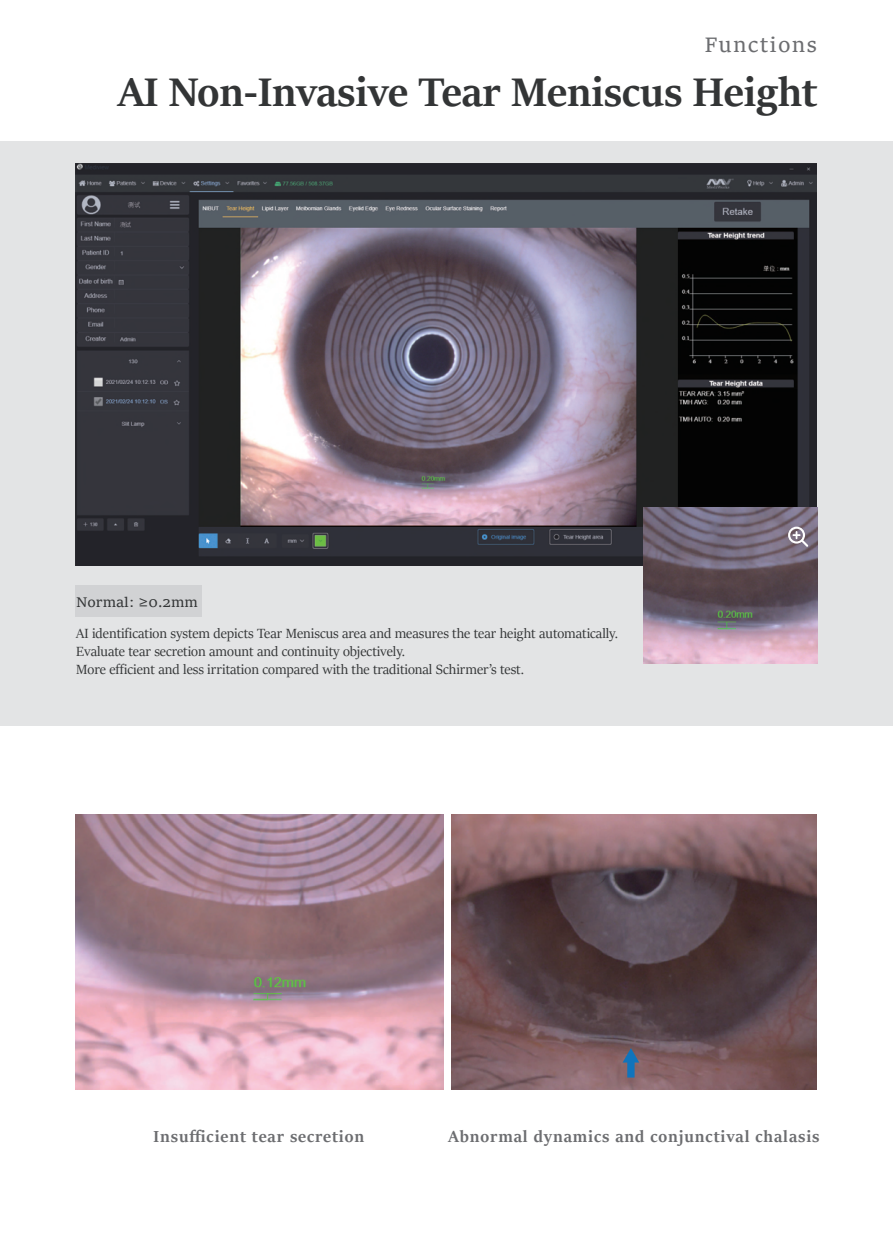
<style>
.page{position:relative;width:893px;height:1234px;background:#fff}
.page>*{position:absolute;margin:0;border:0;box-sizing:border-box;transform-origin:0 0}
.t1{font:700 45px "Sitka Banner";color:#333536}
.t2{font:22.5px "Sitka Text";letter-spacing:.05em;color:#6c6d70}
.t3{font:700 18px "Sitka Banner";letter-spacing:.05em;color:#6c6d70}
.t4{font:15px/18px "Sitka Banner";color:#333536}
.t5{font:15px "Sitka Text";color:#333536}
</style>
<div class="page">
<div style="left:0;top:141px;width:893px;height:584px;background:#e3e4e5"></div>
<img style="left:75px;top:163px;width:742px;height:402px">
<div style="left:75px;top:585px;width:127px;height:32px;background:#d1d2d4"></div>
<img style="left:643px;top:508px;width:175px;height:155px">
<img style="left:451px;top:814px;width:366px;height:275px">
<svg style="left:623px;top:1047px;width:16px;height:30px"></svg>
<svg style="left:788px;top:526px;width:20px;height:20px"></svg>
<img style="left:75px;top:814px;width:368px;height:275px">
<h2 class="t2" style="left:705px;top:27px;width:114px">Functions</h2>
<h1 class="t1" style="left:119px;top:60px;width:700px">AI Non-Invasive Tear Meniscus Height</h1>
<p class="t5" style="left:76px;top:590px;width:123px">Normal: ≥0.2mm</p>
<p class="t4" style="left:76px;top:623px;width:543px">AI identification system depicts Tear Meniscus area and measures the tear height automatically.<br>Evaluate tear secretion amount and continuity objectively.<br>More efficient and less irritation compared with the traditional Schirmer’s test.</p>
<p class="t3" style="left:154px;top:1123px;width:212px">Insufficient tear secretion</p>
<p class="t3" style="left:449px;top:1123px;width:372px">Abnormal dynamics and conjunctival chalasis</p>
</div>
